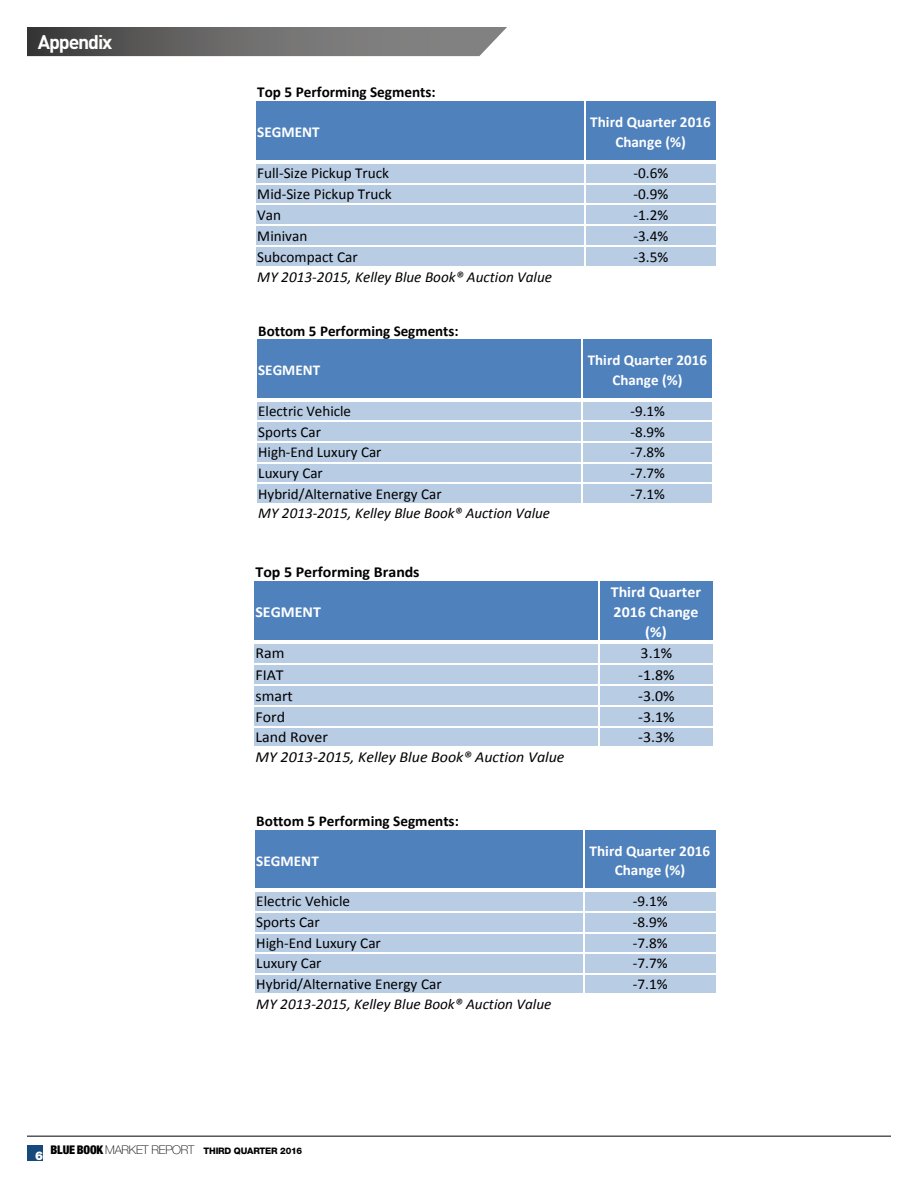
<style>
.page{position:relative;width:918px;height:1188px;background:#fff}
.page>*{position:absolute;margin:0;border:0;box-sizing:border-box;transform-origin:0 0}
.t1{font:700 19.5px "DINOT";letter-spacing:-.06em;color:#fff}
.t2{font:15.3px "Calibri";color:#000;scale:1.04 1}
.t3{font:italic 15.3px "Calibri";color:#000;scale:1.04 1}
.t4{font:700 15.3px/20.1px "Calibri";color:#fff;text-align:center;scale:1.04 1}
.t5{font:700 15.3px "Calibri";color:#000;scale:1.04 1}
.t6{font:15.15px "Calibri";color:#000}
.t7{font:italic 15.15px "Calibri";color:#000}
.t8{font:700 15.15px/20px "Calibri";color:#fff;text-align:center}
.t9{font:700 15.15px "Calibri";color:#000}
.t10{font:15px "Calibri";color:#000}
.t11{font:italic 15px "Calibri";color:#000}
.t12{font:700 15px/19.8px "Calibri";color:#fff;text-align:center}
.t13{font:700 15px "Calibri";color:#000}
.t14{font:900 12px "Helvetica Neue LT Std";color:#fff}
.t15{font:800 9px "Helvetica Neue LT Std";letter-spacing:-.02em;color:#000}
.s1{font-weight:900;font-stretch:condensed;font-size:12px}
.s2{font-weight:100;font-size:12px}
</style>
<div class="page">
<hr style="left:27px;top:1136px;width:864px;height:1px;background:#000">
<div style="left:27px;top:1145px;width:16px;height:16px;background:#174a7c"></div>
<svg style="left:27px;top:27px;width:480px;height:29px;background:#6d6c6c"></svg>
<div style="left:255px;top:101px;width:461px;height:61px;background:#4f81bd"></div>
<div style="left:255px;top:162px;width:461px;height:105px;background:#b8cce4"></div>
<hr style="left:584px;top:101px;width:1px;height:59px;background:#fff">
<hr style="left:584px;top:164px;width:1px;height:104px;background:#fff">
<hr style="left:254px;top:160px;width:462px;height:4px;background:#fff">
<hr style="left:255px;top:183px;width:461px;height:1px;background:#fff">
<hr style="left:255px;top:204px;width:461px;height:1px;background:#fff">
<hr style="left:255px;top:225px;width:461px;height:1px;background:#fff">
<hr style="left:255px;top:245px;width:461px;height:2px;background:#fff">
<hr style="left:255px;top:266px;width:461px;height:2px;background:#fff">
<div style="left:256px;top:340px;width:456px;height:60px;background:#4f81bd"></div>
<div style="left:256px;top:400px;width:456px;height:104px;background:#b8cce4"></div>
<hr style="left:582px;top:340px;width:1px;height:58px;background:#fff">
<hr style="left:582px;top:402px;width:1px;height:102px;background:#fff">
<hr style="left:255px;top:398px;width:457px;height:4px;background:#fff">
<hr style="left:256px;top:421px;width:456px;height:1px;background:#fff">
<hr style="left:256px;top:441px;width:456px;height:2px;background:#fff">
<hr style="left:256px;top:462px;width:456px;height:1px;background:#fff">
<hr style="left:256px;top:483px;width:456px;height:1px;background:#fff">
<hr style="left:256px;top:503px;width:456px;height:1px;background:#fff">
<div style="left:253px;top:581px;width:460px;height:61px;background:#4f81bd"></div>
<div style="left:253px;top:642px;width:460px;height:105px;background:#b8cce4"></div>
<hr style="left:598px;top:581px;width:2px;height:59px;background:#fff">
<hr style="left:598px;top:644px;width:2px;height:104px;background:#fff">
<hr style="left:252px;top:640px;width:461px;height:4px;background:#fff">
<hr style="left:253px;top:664px;width:460px;height:1px;background:#fff">
<hr style="left:253px;top:685px;width:460px;height:1px;background:#fff">
<hr style="left:253px;top:706px;width:460px;height:1px;background:#fff">
<hr style="left:253px;top:727px;width:460px;height:1px;background:#fff">
<div style="left:254px;top:830px;width:462px;height:61px;background:#4f81bd"></div>
<div style="left:254px;top:890px;width:462px;height:104px;background:#b8cce4"></div>
<hr style="left:583px;top:830px;width:2px;height:59px;background:#fff">
<hr style="left:583px;top:892px;width:2px;height:103px;background:#fff">
<hr style="left:253px;top:889px;width:462px;height:3px;background:#fff">
<hr style="left:254px;top:911px;width:462px;height:2px;background:#fff">
<hr style="left:254px;top:932px;width:462px;height:1px;background:#fff">
<hr style="left:254px;top:952px;width:462px;height:2px;background:#fff">
<hr style="left:254px;top:973px;width:462px;height:1px;background:#fff">
<h1 class="t1" style="left:38px;top:29px;width:76px">Appendix</h1>
<p class="t9" style="left:257px;top:82px;width:180px">Top 5 Performing Segments:</p>
<p class="t8" style="left:257px;top:122px;width:64px">SEGMENT</p>
<p class="t8" style="left:590px;top:112px;width:122px">Third Quarter 2016<br>Change (%)</p>
<p class="t6" style="left:257px;top:163px;width:133px">Full-Size Pickup Truck</p>
<p class="t6" style="left:634px;top:163px;width:36px">-0.6%</p>
<p class="t6" style="left:257px;top:185px;width:136px">Mid-Size Pickup Truck</p>
<p class="t6" style="left:634px;top:185px;width:36px">-0.9%</p>
<p class="t6" style="left:257px;top:205px;width:25px">Van</p>
<p class="t6" style="left:634px;top:205px;width:36px">-1.2%</p>
<p class="t6" style="left:257px;top:226px;width:52px">Minivan</p>
<p class="t6" style="left:634px;top:226px;width:36px">-3.4%</p>
<p class="t6" style="left:257px;top:247px;width:102px">Subcompact Car</p>
<p class="t6" style="left:634px;top:247px;width:36px">-3.5%</p>
<p class="t7" style="left:257px;top:266px;width:296px">MY 2013-2015, Kelley Blue Book® Auction Value</p>
<p class="t13" style="left:258px;top:321px;width:202px">Bottom 5 Performing Segments:</p>
<p class="t12" style="left:258px;top:360px;width:63px">SEGMENT</p>
<p class="t12" style="left:588px;top:350px;width:121px">Third Quarter 2016<br>Change (%)</p>
<p class="t10" style="left:258px;top:401px;width:94px">Electric Vehicle</p>
<p class="t10" style="left:631px;top:401px;width:36px">-9.1%</p>
<p class="t10" style="left:258px;top:422px;width:64px">Sports Car</p>
<p class="t10" style="left:631px;top:422px;width:36px">-8.9%</p>
<p class="t10" style="left:258px;top:443px;width:125px">High-End Luxury Car</p>
<p class="t10" style="left:631px;top:443px;width:36px">-7.8%</p>
<p class="t10" style="left:258px;top:464px;width:66px">Luxury Car</p>
<p class="t10" style="left:631px;top:464px;width:36px">-7.7%</p>
<p class="t10" style="left:258px;top:484px;width:185px">Hybrid/Alternative Energy Car</p>
<p class="t10" style="left:631px;top:484px;width:36px">-7.1%</p>
<p class="t11" style="left:258px;top:503px;width:293px">MY 2013-2015, Kelley Blue Book® Auction Value</p>
<p class="t5" style="left:255px;top:562px;width:159px">Top 5 Performing Brands</p>
<p class="t4" style="left:255px;top:602px;width:64px">SEGMENT</p>
<p class="t4" style="left:611px;top:581px;width:88px">Third Quarter<br>2016 Change (%)</p>
<p class="t2" style="left:255px;top:644px;width:29px">Ram</p>
<p class="t2" style="left:641px;top:644px;width:32px">3.1%</p>
<p class="t2" style="left:255px;top:665px;width:29px">FIAT</p>
<p class="t2" style="left:638px;top:665px;width:37px">-1.8%</p>
<p class="t2" style="left:255px;top:686px;width:38px">smart</p>
<p class="t2" style="left:638px;top:686px;width:37px">-3.0%</p>
<p class="t2" style="left:255px;top:707px;width:30px">Ford</p>
<p class="t2" style="left:638px;top:707px;width:37px">-3.1%</p>
<p class="t2" style="left:255px;top:728px;width:71px">Land Rover</p>
<p class="t2" style="left:638px;top:728px;width:37px">-3.3%</p>
<p class="t3" style="left:255px;top:747px;width:299px">MY 2013-2015, Kelley Blue Book® Auction Value</p>
<p class="t13" style="left:256px;top:812px;width:204px">Bottom 5 Performing Segments:</p>
<p class="t12" style="left:256px;top:851px;width:64px">SEGMENT</p>
<p class="t12" style="left:590px;top:841px;width:122px">Third Quarter 2016<br>Change (%)</p>
<p class="t10" style="left:256px;top:892px;width:95px">Electric Vehicle</p>
<p class="t10" style="left:633px;top:892px;width:36px">-9.1%</p>
<p class="t10" style="left:256px;top:913px;width:65px">Sports Car</p>
<p class="t10" style="left:633px;top:913px;width:36px">-8.9%</p>
<p class="t10" style="left:256px;top:933px;width:126px">High-End Luxury Car</p>
<p class="t10" style="left:633px;top:933px;width:36px">-7.8%</p>
<p class="t10" style="left:256px;top:954px;width:67px">Luxury Car</p>
<p class="t10" style="left:633px;top:954px;width:36px">-7.7%</p>
<p class="t10" style="left:256px;top:975px;width:187px">Hybrid/Alternative Energy Car</p>
<p class="t10" style="left:633px;top:975px;width:36px">-7.1%</p>
<p class="t11" style="left:256px;top:994px;width:297px">MY 2013-2015, Kelley Blue Book® Auction Value</p>
<p class="t14" style="left:35px;top:1148px;width:10px">6</p>
<p class="t15" style="left:51px;top:1145px;width:253px"><span class="s1">BLUE BOOK</span> <span class="s2">MARKET REPORT</span> THIRD QUARTER 2016</p>
</div>
